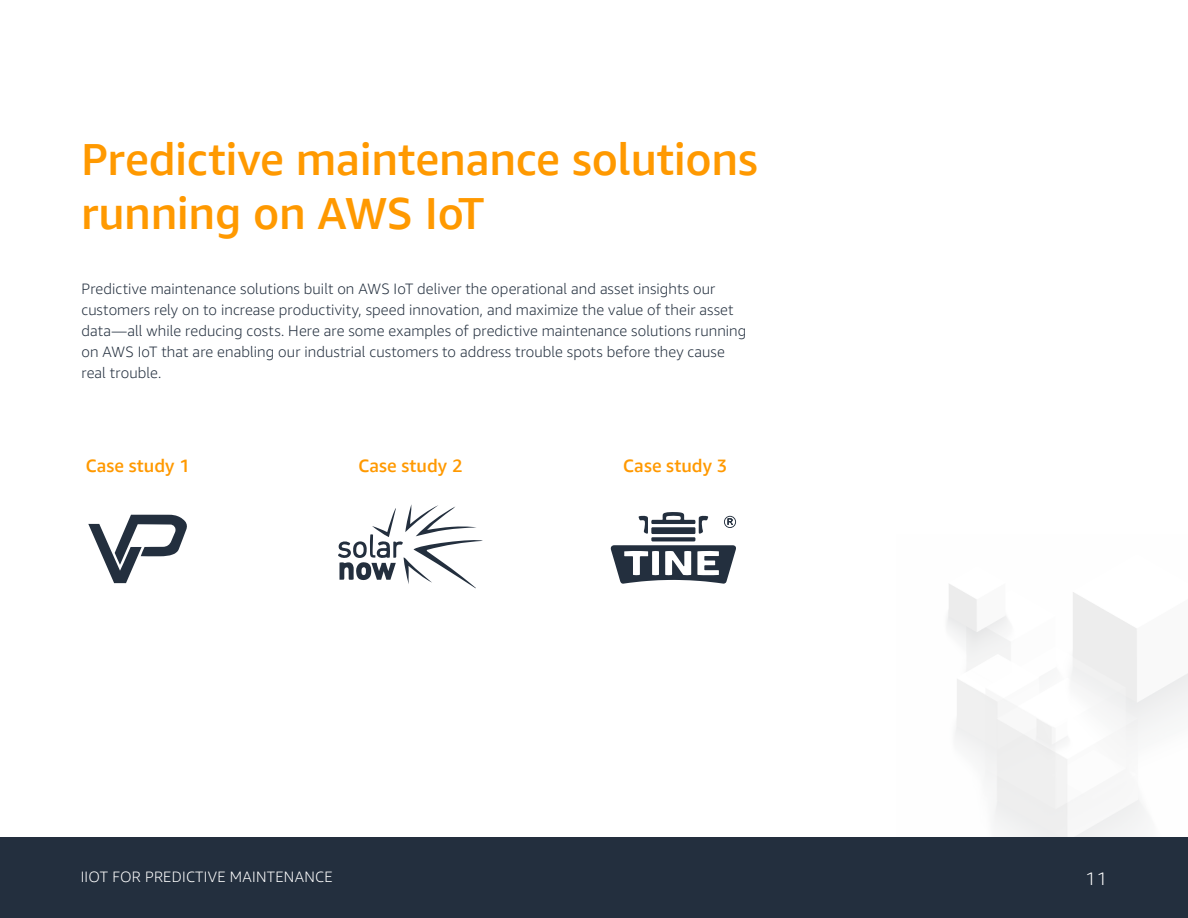
<style>
.page{position:relative;width:1188px;height:918px;background:#fff}
.page>*{position:absolute;margin:0;border:0;box-sizing:border-box;transform-origin:0 0}
.t1{font:500 45px/54px "Amazon Ember";letter-spacing:-.01em;color:#f90}
.t2{font:500 18px "Amazon Ember";letter-spacing:.005em;color:#f90}
.t3{font:300 18px "Amazon Ember";color:#fff}
.t4{font:300 15px/21px "Amazon Ember";letter-spacing:.005em;color:#232f3e}
.t5{font:300 15px "Amazon Ember";letter-spacing:.02em;color:#fff}
</style>
<div class="page">
<div style="left:0;top:837px;width:1188px;height:81px;background:#232f3e"></div>
<svg style="left:88px;top:515px;width:99px;height:68px"></svg>
<svg style="left:338px;top:504px;width:145px;height:84px"></svg>
<svg style="left:610px;top:512px;width:126px;height:72px"></svg>
<h1 class="t1" style="left:81px;top:132px;width:678px">Predictive maintenance solutions running on AWS IoT</h1>
<p class="t4" style="left:82px;top:279px;width:666px">Predictive maintenance solutions built on AWS IoT deliver the operational and asset insights our customers rely on to increase productivity, speed innovation, and maximize the value of their asset data—all while reducing costs. Here are some examples of predictive maintenance solutions running on AWS IoT that are enabling our industrial customers to address trouble spots before they cause real trouble.</p>
<p class="t2" style="left:86px;top:454px;width:106px">Case study 1</p>
<p class="t2" style="left:358px;top:454px;width:106px">Case study 2</p>
<p class="t2" style="left:623px;top:454px;width:106px">Case study 3</p>
<p class="t5" style="left:81px;top:868px;width:253px">IIOT FOR PREDICTIVE MAINTENANCE</p>
<p class="t3" style="left:1085px;top:867px;width:23px">11</p>
</div>
